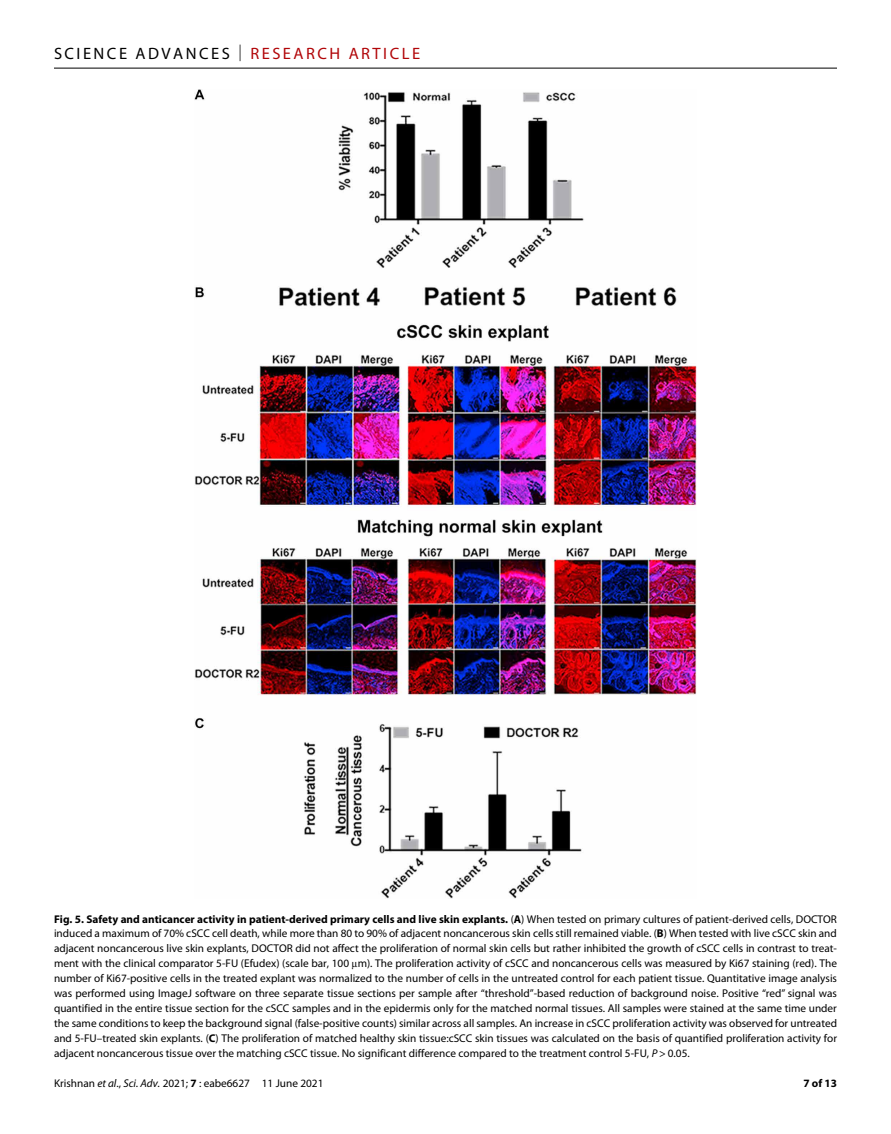
<style>
.page{position:relative;width:891px;height:1134px;background:#fff}
.page>*{position:absolute;margin:0;border:0;box-sizing:border-box;transform-origin:0 0}
.t1{font:16.5px "Myriad Pro";letter-spacing:.15em;color:#000}
.t2{font:11.25px/15px "Myriad Pro";color:#000;text-align:justify}
.t3{font:700 11.25px "Myriad Pro";color:#000}
.s1{font-weight:300}
.s2{color:#b10508}
.s3{font-weight:700}
.s4{font-style:italic}
</style>
<div class="page">
<hr style="left:54px;top:68px;width:783px;height:1px;background:#000">
<img style="left:194px;top:90px;width:503px;height:808px">
<h1 class="t1" style="left:54px;top:40px;width:368px">SCIENCE ADVANCES <span class="s1">|</span> <span class="s2">RESEARCH ARTICLE</span></h1>
<p class="t2" style="left:54px;top:911px;width:785px"><span class="s3">Fig. 5. Safety and anticancer activity in patient-derived primary cells and live skin explants.</span> (<span class="s3">A</span>) When tested on primary cultures of patient-derived cells, DOCTOR induced a maximum of 70% cSCC cell death, while more than 80 to 90% of adjacent noncancerous skin cells still remained viable. (<span class="s3">B</span>) When tested with live cSCC skin and adjacent noncancerous live skin explants, DOCTOR did not affect the proliferation of normal skin cells but rather inhibited the growth of cSCC cells in contrast to treat&shy;ment with the clinical comparator 5-FU (Efudex) (scale bar, 100 m). The proliferation activity of cSCC and noncancerous cells was measured by Ki67 staining (red). The number of Ki67-positive cells in the treated explant was normalized to the number of cells in the untreated control for each patient tissue. Quantitative image analysis was performed using ImageJ software on three separate tissue sections per sample after “threshold”-based reduction of background noise. Positive “red” signal was quantified in the entire tissue section for the cSCC samples and in the epidermis only for the matched normal tissues. All samples were stained at the same time under the same conditions to keep the background signal (false-positive counts) similar across all samples. An increase in cSCC proliferation activity was observed for untreated and 5-FU–treated skin explants. (<span class="s3">C</span>) The proliferation of matched healthy skin tissue:cSCC skin tissues was calculated on the basis of quantified proliferation activity for adjacent noncancerous tissue over the matching cSCC tissue. No significant difference compared to the treatment control 5-FU, <span class="s4">P</span> &gt; 0.05.</p>
<p class="t2" style="left:54px;top:1076px;width:271px">Krishnan <span class="s4">et al</span>., <span class="s4">Sci. Adv.</span> 2021; <span class="s3">7</span> : eabe6627 11 June 2021</p>
<p class="t3" style="left:803px;top:1074px;width:35px">7 of 13</p>
</div>
